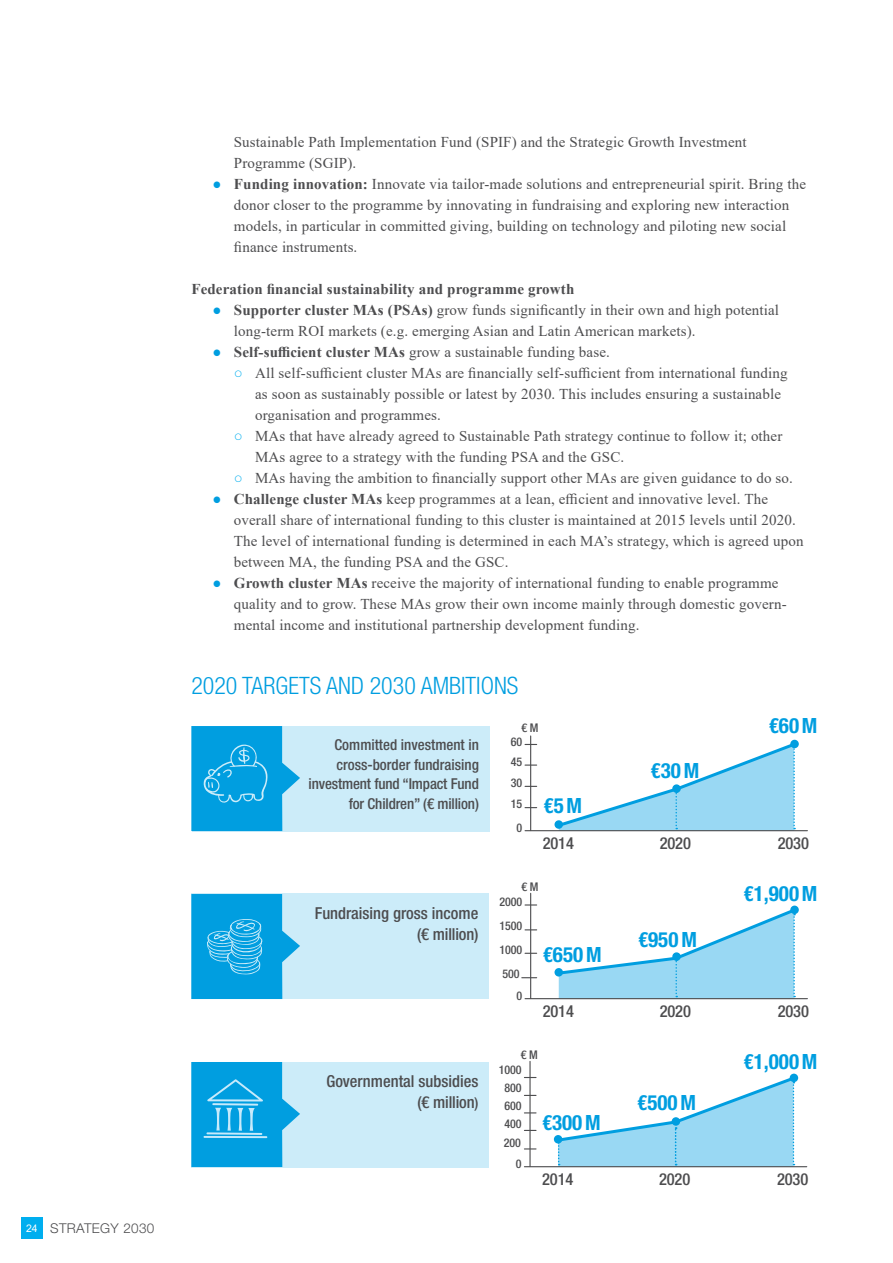
<style>
.page{position:relative;width:893px;height:1263px;background:#fff}
.page>*{position:absolute;margin:0;border:0;box-sizing:border-box;transform-origin:0 0}
.t1{font:300 condensed 24px "Helvetica Neue LT Std";color:#009ee0}
.t2{font:700 condensed 21px "Helvetica Neue LT Std";color:#009ee0}
.t3{font:500 condensed 16.5px/21px "Helvetica Neue LT Std";letter-spacing:-.01em;color:#4d4d4f;text-align:right}
.t4{font:15px/21px "Times New Roman";letter-spacing:.01em;color:#4d4d4f}
.t5{font:500 condensed 15px/19.5px "Helvetica Neue LT Std";letter-spacing:-.005em;color:#4d4d4f;text-align:right}
.t6{font:700 15px "Times New Roman";letter-spacing:.01em;color:#4d4d4f}
.t7{font:300 13.5px "Helvetica Neue LT Std";letter-spacing:.025em;color:#4d4d4f}
.t8{font:500 condensed 12px/24px "Helvetica Neue LT Std";letter-spacing:-.01em;color:#4d4d4f;text-align:justify}
.s1{font-family:"Arial";font-weight:400;font-size:10.5px;color:#fff}
.s2{color:#009ee0}
.s3{font-weight:700}
.s4{color:#00aeef}
.s5{font-size:15px}
</style>
<div class="page">
<div style="left:21px;top:1217px;width:22px;height:21px;background:#00aeef"></div>
<div style="left:192px;top:726px;width:298px;height:105px;background:#ccecf9"></div>
<svg style="left:191px;top:726px;width:109px;height:105px;background:#26ace4"></svg>
<div style="left:191px;top:893px;width:298px;height:106px;background:#ccecf9"></div>
<div style="left:191px;top:1062px;width:298px;height:105px;background:#ccecf9"></div>
<hr style="left:525px;top:830px;width:282px;height:1px;background:#4d4d4f">
<svg style="left:555px;top:740px;width:243px;height:91px"></svg>
<div style="left:554px;top:820px;width:9px;height:9px;background:#009ee0;border-radius:50%"></div>
<div style="left:672px;top:784px;width:9px;height:9px;background:#009ee0;border-radius:50%"></div>
<div style="left:790px;top:740px;width:9px;height:8px;background:#009ee0;border-radius:50%"></div>
<hr style="left:530px;top:736px;width:1px;height:94px;background:#4d4d4f">
<svg style="left:525px;top:764px;width:12px;height:2px"></svg>
<hr style="left:525px;top:998px;width:282px;height:1px;background:#4d4d4f">
<svg style="left:555px;top:910px;width:243px;height:89px"></svg>
<div style="left:554px;top:968px;width:9px;height:8px;background:#009ee0;border-radius:50%"></div>
<div style="left:672px;top:952px;width:9px;height:9px;background:#009ee0;border-radius:50%"></div>
<div style="left:790px;top:905px;width:9px;height:9px;background:#009ee0;border-radius:50%"></div>
<hr style="left:530px;top:893px;width:1px;height:105px;background:#4d4d4f">
<svg style="left:522px;top:977px;width:15px;height:1px"></svg>
<svg style="left:191px;top:894px;width:109px;height:105px;background:#29ade5"></svg>
<hr style="left:524px;top:1166px;width:283px;height:1px;background:#4d4d4f">
<hr style="left:529px;top:1061px;width:2px;height:105px;background:#4d4d4f">
<svg style="left:524px;top:1112px;width:12px;height:1px"></svg>
<svg style="left:524px;top:1148px;width:12px;height:1px"></svg>
<svg style="left:191px;top:1062px;width:109px;height:105px"></svg>
<svg style="left:555px;top:1074px;width:242px;height:93px"></svg>
<p class="t7" style="left:26px;top:1220px;width:130px"><span class="s1">24</span> STRATEGY 2030</p>
<p class="t4" style="left:234px;top:131px;width:514px">Sustainable Path Implementation Fund (SPIF) and the Strategic Growth Investment<br>Programme (SGIP).</p>
<p class="t4" style="left:234px;top:173px;width:574px;text-indent:-21px"><span class="s2">●</span> <span class="s3">Funding innovation:</span> Innovate via tailor-made solutions and entrepreneurial spirit. Bring the donor closer to the programme by innovating in fundraising and exploring new interaction models, in particular in committed giving, building on technology and piloting new social finance instruments.</p>
<p class="t6" style="left:191px;top:278px;width:384px">Federation financial sustainability and programme growth</p>
<p class="t4" style="left:234px;top:299px;width:547px;text-indent:-21px"><span class="s2">●</span> <span class="s3">Supporter cluster MAs (PSAs)</span> grow funds significantly in their own and high potential long-term ROI markets (e.g. emerging Asian and Latin American markets).</p>
<p class="t4" style="left:213px;top:341px;width:399px"><span class="s2">●</span> <span class="s3">Self-sufficient cluster MAs</span> grow a sustainable funding base.</p>
<p class="t4" style="left:255px;top:362px;width:534px;text-indent:-21px"><span class="s4">○</span> All self-sufficient cluster MAs are financially self-sufficient from international funding as soon as sustainably possible or latest by 2030. This includes ensuring a sustainable organisation and programmes.</p>
<p class="t4" style="left:255px;top:425px;width:529px;text-indent:-21px"><span class="s4">○</span> MAs that have already agreed to Sustainable Path strategy continue to follow it; other<br>MAs agree to a strategy with the funding PSA and the GSC.</p>
<p class="t4" style="left:234px;top:467px;width:561px"><span class="s4">○</span> MAs having the ambition to financially support other MAs are given guidance to do so.</p>
<p class="t4" style="left:234px;top:488px;width:571px;text-indent:-21px"><span class="s2">●</span> <span class="s3">Challenge cluster MAs</span> keep programmes at a lean, efficient and innovative level. The overall share of international funding to this cluster is maintained at 2015 levels until 2020.<br>The level of international funding is determined in each MA’s strategy, which is agreed upon between MA, the funding PSA and the GSC.</p>
<p class="t4" style="left:234px;top:572px;width:554px;text-indent:-21px"><span class="s2">●</span> <span class="s3">Growth cluster MAs</span> receive the majority of international funding to enable programme quality and to grow. These MAs grow their own income mainly through domestic govern&shy;mental income and institutional partnership development funding.</p>
<h1 class="t1" style="left:191px;top:672px;width:329px">2020 TARGETS AND 2030 AMBITIONS</h1>
<p class="t5" style="left:309px;top:735px;width:172px">Committed investment in cross-border fundraising investment fund “Impact Fund for Children” (€ million)</p>
<p class="t8" style="left:521px;top:715px;width:19px">€ M</p>
<p class="t8" style="left:511px;top:729px;width:13px">60</p>
<p class="t8" style="left:511px;top:751px;width:13px;line-height:21.3px">45<br>30<br>15</p>
<p class="t8" style="left:516px;top:815px;width:7px">0</p>
<h2 class="t2" style="left:544px;top:793px;width:40px">€5M</h2>
<h2 class="t2" style="left:651px;top:758px;width:50px">€30M</h2>
<h2 class="t2" style="left:769px;top:713px;width:50px">€60M</h2>
<p class="t3" style="left:315px;top:902px;width:165px">Fundraising gross income (€ million)</p>
<p class="t3" style="left:326px;top:1071px;width:153px">Governmental subsidies (€ million<span class="s5">)</span></p>
<p class="t3" style="left:543px;top:832px;width:33px">2014</p>
<p class="t3" style="left:660px;top:832px;width:33px">2020</p>
<p class="t3" style="left:778px;top:832px;width:33px">2030</p>
<p class="t8" style="left:521px;top:875px;width:19px">€ M</p>
<p class="t8" style="left:500px;top:890px;width:24px">2000<br>1500<br>1000<br>500</p>
<p class="t8" style="left:516px;top:983px;width:7px">0</p>
<h2 class="t2" style="left:543px;top:942px;width:60px">€650M</h2>
<h2 class="t2" style="left:638px;top:926px;width:60px">€950M</h2>
<h2 class="t2" style="left:744px;top:880px;width:75px">€1,900M</h2>
<p class="t3" style="left:543px;top:1000px;width:33px">2014</p>
<p class="t3" style="left:660px;top:1000px;width:33px">2020</p>
<p class="t3" style="left:778px;top:1000px;width:33px">2030</p>
<p class="t8" style="left:521px;top:1043px;width:19px">€ M</p>
<p class="t8" style="left:505px;top:1076px;width:19px">800</p>
<p class="t8" style="left:499px;top:1058px;width:24px">1000</p>
<p class="t8" style="left:504px;top:1096px;width:19px;line-height:18.6px">600<br>400<br>200</p>
<h2 class="t2" style="left:542px;top:1109px;width:60px">€300M</h2>
<p class="t8" style="left:516px;top:1151px;width:7px">0</p>
<h2 class="t2" style="left:637px;top:1090px;width:60px">€500M</h2>
<h2 class="t2" style="left:744px;top:1049px;width:75px">€1,000M</h2>
<p class="t3" style="left:542px;top:1168px;width:33px">2014</p>
<p class="t3" style="left:659px;top:1168px;width:33px">2020</p>
<p class="t3" style="left:777px;top:1168px;width:33px">2030</p>
</div>
